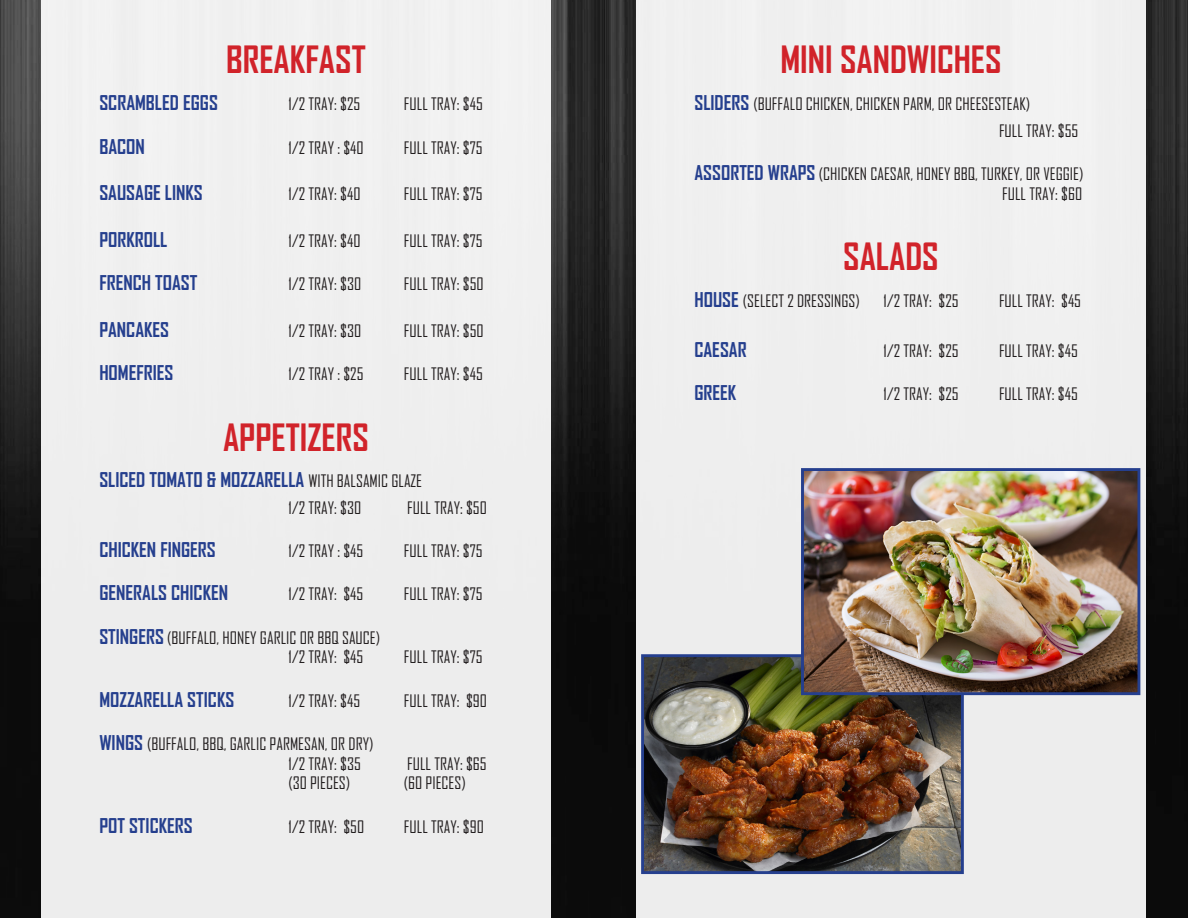
<style>
.page{position:relative;width:1188px;height:918px;background:#fff}
.page>*{position:absolute;margin:0;border:0;box-sizing:border-box;transform-origin:0 0}
.t1{font:700 36px "Agency FB";color:#d1232a}
.t2{font:700 19.5px "Agency FB";color:#253f8e}
.t3{font:16.5px "Agency FB";color:#231f20}
.s1{font-weight:400;font-size:16.5px;color:#231f20}
.s2{font-weight:700;font-size:19.5px;color:#253f8e}
</style>
<div class="page">
<img style="left:0;top:0;width:1188px;height:918px">
<div style="left:41px;top:0;width:510px;height:918px;background:#eee"></div>
<div style="left:636px;top:0;width:510px;height:918px;background:#efefef"></div>
<img style="left:645px;top:658px;width:315px;height:212px">
<div style="left:641px;top:654px;width:323px;height:220px;border:3px solid #253f8e"></div>
<img style="left:805px;top:472px;width:331px;height:219px">
<div style="left:801px;top:468px;width:339px;height:227px;border:3px solid #253f8e"></div>
<p class="t1" style="left:226px;top:38px;width:141px">BREAKFAST</p>
<p class="t2" style="left:99px;top:91px;width:120px">SCRAMBLED EGGS</p>
<p class="t3" style="left:288px;top:94px;width:73px">1/2 TRAY: $25</p>
<p class="t3" style="left:404px;top:94px;width:80px">FULL TRAY: $45</p>
<p class="t2" style="left:99px;top:134px;width:47px">BACON</p>
<p class="t3" style="left:288px;top:137px;width:77px">1/2 TRAY : $40</p>
<p class="t3" style="left:404px;top:137px;width:80px">FULL TRAY: $75</p>
<p class="t2" style="left:99px;top:181px;width:105px">SAUSAGE LINKS</p>
<p class="t3" style="left:288px;top:184px;width:74px">1/2 TRAY: $40</p>
<p class="t3" style="left:404px;top:184px;width:80px">FULL TRAY: $75</p>
<p class="t2" style="left:99px;top:228px;width:70px">PORKROLL</p>
<p class="t3" style="left:288px;top:231px;width:74px">1/2 TRAY: $40</p>
<p class="t3" style="left:404px;top:231px;width:80px">FULL TRAY: $75</p>
<p class="t2" style="left:99px;top:271px;width:99px">FRENCH TOAST</p>
<p class="t3" style="left:288px;top:274px;width:74px">1/2 TRAY: $30</p>
<p class="t3" style="left:404px;top:274px;width:81px">FULL TRAY: $50</p>
<p class="t2" style="left:99px;top:318px;width:71px">PANCAKES</p>
<p class="t3" style="left:288px;top:321px;width:74px">1/2 TRAY: $30</p>
<p class="t3" style="left:404px;top:321px;width:81px">FULL TRAY: $50</p>
<p class="t2" style="left:99px;top:361px;width:76px">HOMEFRIES</p>
<p class="t3" style="left:288px;top:364px;width:77px">1/2 TRAY : $25</p>
<p class="t3" style="left:404px;top:364px;width:80px">FULL TRAY: $45</p>
<p class="t1" style="left:223px;top:415px;width:147px">APPETIZERS</p>
<p class="t2" style="left:99px;top:468px;width:324px">SLICED TOMATO &amp; MOZZARELLA <span class="s1">WITH BALSAMIC GLAZE</span></p>
<p class="t3" style="left:288px;top:498px;width:74px">1/2 TRAY: $30</p>
<p class="t3" style="left:407px;top:498px;width:81px">FULL TRAY: $50</p>
<p class="t2" style="left:99px;top:538px;width:118px">CHICKEN FINGERS</p>
<p class="t3" style="left:288px;top:541px;width:77px">1/2 TRAY : $45</p>
<p class="t3" style="left:404px;top:541px;width:80px">FULL TRAY: $75</p>
<p class="t2" style="left:99px;top:581px;width:130px">GENERALS CHICKEN</p>
<p class="t3" style="left:288px;top:584px;width:77px">1/2 TRAY: $45</p>
<p class="t3" style="left:404px;top:584px;width:80px">FULL TRAY: $75</p>
<p class="t3" style="left:99px;top:627px;width:282px"><span class="s2">STINGERS</span> (BUFFALO, HONEY GARLIC OR BBQ SAUCE)</p>
<p class="t3" style="left:288px;top:647px;width:77px">1/2 TRAY: $45</p>
<p class="t3" style="left:404px;top:647px;width:80px">FULL TRAY: $75</p>
<p class="t2" style="left:99px;top:687px;width:136px">MOZZARELLA STICKS</p>
<p class="t3" style="left:288px;top:690px;width:73px">1/2 TRAY: $45</p>
<p class="t3" style="left:404px;top:690px;width:85px">FULL TRAY: $90</p>
<p class="t3" style="left:99px;top:734px;width:276px"><span class="s2">WINGS</span> (BUFFALO, BBQ, GARLIC PARMESAN, OR DRY)</p>
<p class="t3" style="left:288px;top:753px;width:74px">1/2 TRAY: $35</p>
<p class="t3" style="left:407px;top:753px;width:81px">FULL TRAY: $65</p>
<p class="t3" style="left:288px;top:773px;width:63px">(30 PIECES)</p>
<p class="t3" style="left:404px;top:773px;width:63px">(60 PIECES)</p>
<p class="t2" style="left:99px;top:813px;width:95px">POT STICKERS</p>
<p class="t3" style="left:288px;top:816px;width:77px">1/2 TRAY: $50</p>
<p class="t3" style="left:404px;top:816px;width:81px">FULL TRAY: $90</p>
<p class="t1" style="left:780px;top:38px;width:223px">MINI SANDWICHES</p>
<p class="t3" style="left:694px;top:94px;width:337px"><span class="s2">SLIDERS</span> (BUFFALO CHICKEN, CHICKEN PARM, OR CHEESESTEAK)</p>
<p class="t3" style="left:999px;top:121px;width:81px">FULL TRAY: $55</p>
<p class="t3" style="left:694px;top:164px;width:391px"><span class="s2">ASSORTED WRAPS</span> (CHICKEN CAESAR, HONEY BBQ, TURKEY, OR VEGGIE)</p>
<p class="t3" style="left:1002px;top:184px;width:81px">FULL TRAY: $60</p>
<p class="t1" style="left:843px;top:234px;width:97px">SALADS</p>
<p class="t3" style="left:694px;top:291px;width:167px"><span class="s2">HOUSE</span> (SELECT 2 DRESSINGS)</p>
<p class="t3" style="left:883px;top:291px;width:77px">1/2 TRAY: $25</p>
<p class="t3" style="left:999px;top:291px;width:84px">FULL TRAY: $45</p>
<p class="t2" style="left:694px;top:337px;width:54px">CAESAR</p>
<p class="t3" style="left:883px;top:341px;width:77px">1/2 TRAY: $25</p>
<p class="t3" style="left:999px;top:341px;width:80px">FULL TRAY: $45</p>
<p class="t2" style="left:694px;top:381px;width:43px">GREEK</p>
<p class="t3" style="left:883px;top:384px;width:77px">1/2 TRAY: $25</p>
<p class="t3" style="left:999px;top:384px;width:80px">FULL TRAY: $45</p>
</div>
